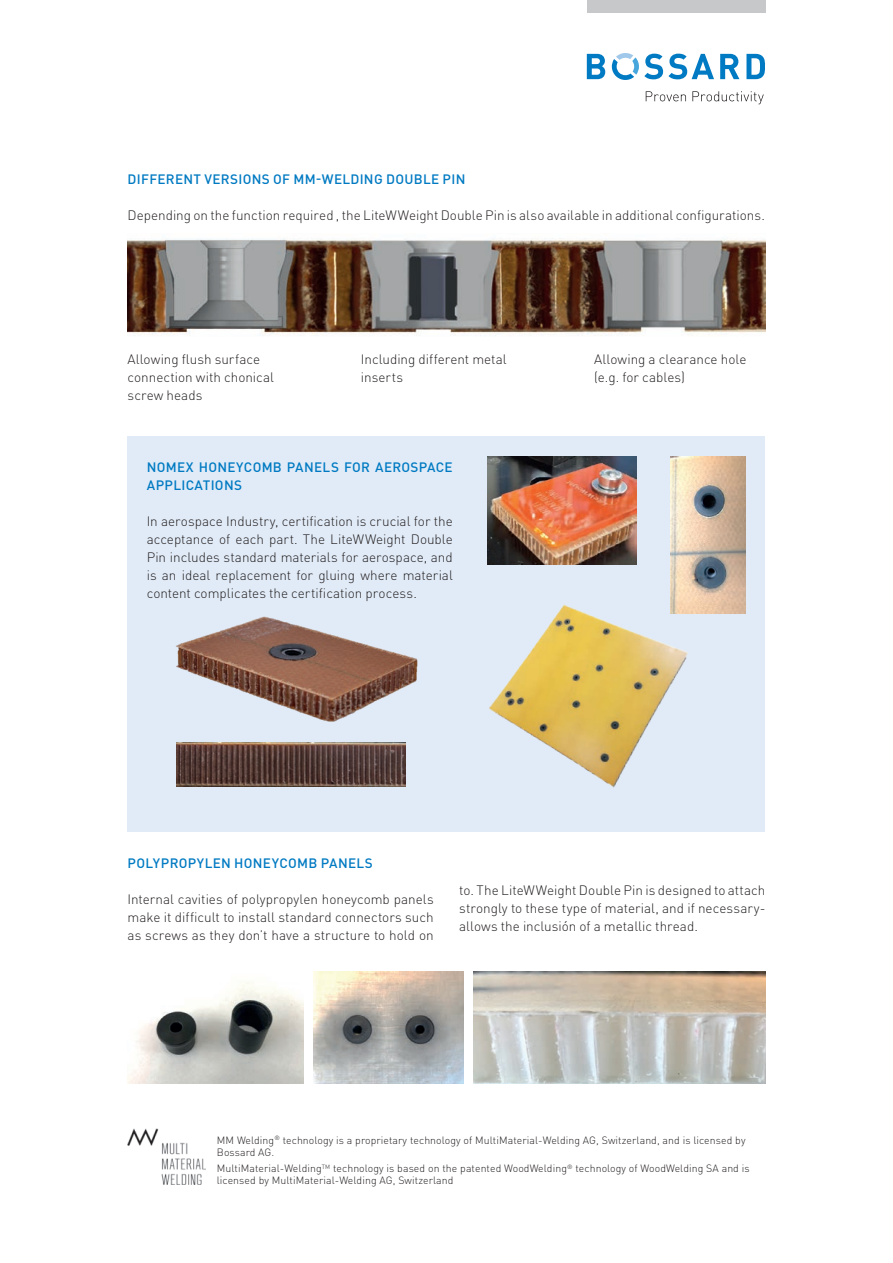
<style>
.page{position:relative;width:893px;height:1263px;background:#fff}
.page>*{position:absolute;margin:0;border:0;box-sizing:border-box;transform-origin:0 0}
.t1{font:300 13.5px/18px "DINOT";color:#231f20;text-align:justify}
.t2{font:500 13.5px/18px "DINOT";letter-spacing:.02em;color:#007ac2}
.t3{font:300 10.5px/12px "DINOT";letter-spacing:.01em;color:#231f20}
</style>
<div class="page">
<svg style="left:646px;top:91px;width:40px;height:10px"></svg>
<svg style="left:692px;top:91px;width:72px;height:13px"></svg>
<svg style="left:587px;top:54px;width:18px;height:25px"></svg>
<svg style="left:720px;top:54px;width:19px;height:25px"></svg>
<svg style="left:746px;top:54px;width:19px;height:25px"></svg>
<svg style="left:612px;top:53px;width:102px;height:27px"></svg>
<div style="left:587px;top:0;width:178px;height:13px;background:#c7c8ca"></div>
<div style="left:128px;top:437px;width:637px;height:395px;background:#e1ebf7"></div>
<img style="left:127px;top:1129px;width:79px;height:55px">
<img style="left:128px;top:238px;width:637px;height:98px">
<img style="left:671px;top:457px;width:74px;height:156px">
<img style="left:489px;top:589px;width:208px;height:199px">
<img style="left:176px;top:616px;width:242px;height:127px">
<img style="left:487px;top:457px;width:149px;height:108px">
<img style="left:176px;top:743px;width:230px;height:44px">
<img style="left:473px;top:972px;width:292px;height:111px">
<img style="left:128px;top:982px;width:175px;height:101px">
<img style="left:313px;top:972px;width:150px;height:112px">
<p class="t2" style="left:128px;top:169px;width:339px">DIFFERENT VERSIONS OF MM-WELDING DOUBLE PIN</p>
<p class="t1" style="left:128px;top:205px;width:639px">Depending on the function required , the LiteWWeight Double Pin is also available in additional configurations.</p>
<p class="t1" style="left:128px;top:349px;width:148px;text-align:left">Allowing flush surface connection with chonical screw heads</p>
<p class="t1" style="left:361px;top:349px;width:147px">Including different metal inserts</p>
<p class="t1" style="left:594px;top:349px;width:154px">Allowing a clearance hole (e.g. for cables)</p>
<p class="t2" style="left:147px;top:457px;width:307px">NOMEX HONEYCOMB PANELS FOR AEROSPACE<br>APPLICATIONS</p>
<p class="t1" style="left:147px;top:511px;width:308px">In aerospace Industry, certification is crucial for the acceptance of each part. The LiteWWeight Double Pin includes standard materials for aerospace, and is an ideal replacement for gluing where material content complicates the certification process.</p>
<p class="t2" style="left:128px;top:853px;width:247px">POLYPROPYLEN HONEYCOMB PANELS</p>
<p class="t1" style="left:128px;top:889px;width:308px">Internal cavities of polypropylen honeycomb panels make it difficult to install standard connectors such as screws as they don’t have a structure to hold on</p>
<p class="t1" style="left:459px;top:880px;width:308px">to. The LiteWWeight Double Pin is designed to attach strongly to these type of material, and if necessary&shy;allows the inclusión of a metallic thread.</p>
<p class="t3" style="left:217px;top:1134px;width:530px">MM Welding<sup>®</sup> technology is a proprietary technology of MultiMaterial-Welding AG, Switzerland, and is licensed by<br>Bossard AG.</p>
<p class="t3" style="left:217px;top:1162px;width:534px">MultiMaterial-Welding<sup>TM</sup> technology is based on the patented WoodWelding<sup>®</sup> technology of WoodWelding SA and is licensed by MultiMaterial-Welding AG, Switzerland</p>
</div>
